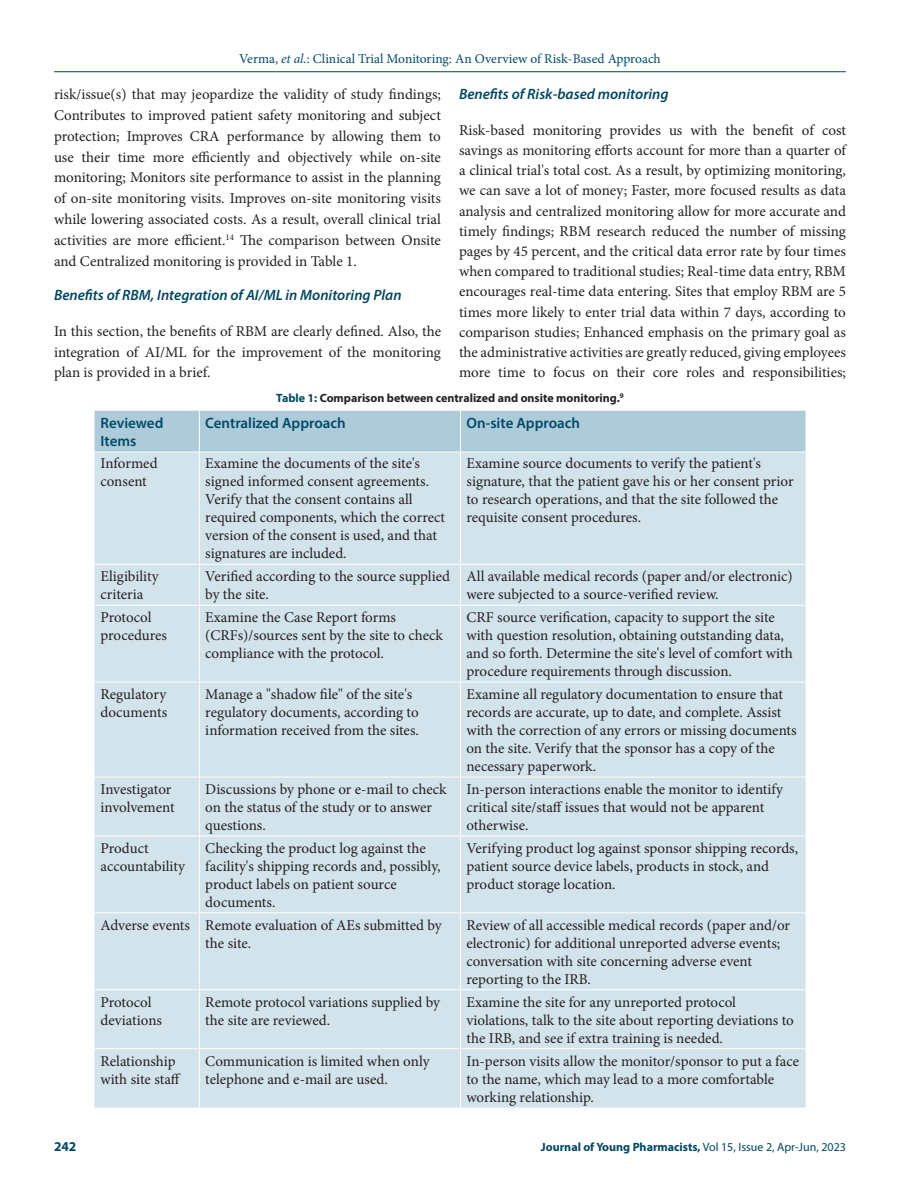
<style>
.page{position:relative;width:918px;height:1188px;background:#fff}
.page>*{position:absolute;margin:0;border:0;box-sizing:border-box;transform-origin:0 0}
.Table_Body{font:15px/18px "Minion Pro";color:#231f20}
.Body_text{font:15px/20.2px "Minion Pro";letter-spacing:-.005em;color:#231f20;text-align:justify}
.Heading_3{font:italic 600 15px "Myriad Pro";color:#004661}
.Table_Header{font:600 15px/18px "Myriad Pro";color:#004a67}
.t1{font:13.5px "Minion Pro";color:#004a67}
.t2{font:700 13.5px "Myriad Pro";color:#004a67}
.Table_Caption{font:700 12px "Myriad Pro";color:#231f20}
.t3{font:700 12px "Myriad Pro";color:#004661}
.s1{font-style:italic}
.s2{color:#004a67}
.s3{font-weight:400}
</style>
<div class="page">
<hr style="left:54px;top:71px;width:792px;height:1px;background:#004a67">
<div style="left:94px;top:411px;width:712px;height:41px;background:#adcbd9"></div>
<div style="left:94px;top:453px;width:712px;height:655px;background:#d2e3eb"></div>
<hr style="left:199px;top:411px;width:1px;height:41px;background:#fff">
<hr style="left:460px;top:411px;width:1px;height:41px;background:#fff">
<hr style="left:199px;top:452px;width:1px;height:112px;background:#fff">
<hr style="left:460px;top:452px;width:1px;height:112px;background:#fff">
<hr style="left:94px;top:564px;width:105px;height:1px;background:#fff">
<hr style="left:199px;top:564px;width:261px;height:1px;background:#fff">
<hr style="left:199px;top:565px;width:1px;height:40px;background:#fff">
<hr style="left:460px;top:564px;width:346px;height:1px;background:#fff">
<hr style="left:460px;top:565px;width:1px;height:40px;background:#fff">
<hr style="left:94px;top:605px;width:105px;height:1px;background:#fff">
<hr style="left:199px;top:605px;width:261px;height:1px;background:#fff">
<hr style="left:199px;top:605px;width:1px;height:77px;background:#fff">
<hr style="left:460px;top:605px;width:346px;height:1px;background:#fff">
<hr style="left:460px;top:605px;width:1px;height:77px;background:#fff">
<hr style="left:94px;top:682px;width:105px;height:1px;background:#fff">
<hr style="left:199px;top:682px;width:261px;height:1px;background:#fff">
<hr style="left:199px;top:682px;width:1px;height:95px;background:#fff">
<hr style="left:460px;top:682px;width:346px;height:1px;background:#fff">
<hr style="left:460px;top:682px;width:1px;height:95px;background:#fff">
<hr style="left:94px;top:777px;width:105px;height:1px;background:#fff">
<hr style="left:199px;top:777px;width:261px;height:1px;background:#fff">
<hr style="left:199px;top:777px;width:1px;height:59px;background:#fff">
<hr style="left:460px;top:777px;width:346px;height:1px;background:#fff">
<hr style="left:460px;top:777px;width:1px;height:59px;background:#fff">
<hr style="left:94px;top:836px;width:105px;height:1px;background:#fff">
<hr style="left:199px;top:836px;width:261px;height:1px;background:#fff">
<hr style="left:199px;top:836px;width:1px;height:77px;background:#fff">
<hr style="left:460px;top:836px;width:346px;height:1px;background:#fff">
<hr style="left:460px;top:836px;width:1px;height:77px;background:#fff">
<hr style="left:94px;top:913px;width:105px;height:1px;background:#fff">
<hr style="left:199px;top:913px;width:261px;height:1px;background:#fff">
<hr style="left:199px;top:913px;width:1px;height:77px;background:#fff">
<hr style="left:460px;top:913px;width:346px;height:1px;background:#fff">
<hr style="left:460px;top:913px;width:1px;height:77px;background:#fff">
<hr style="left:94px;top:990px;width:105px;height:1px;background:#fff">
<hr style="left:199px;top:990px;width:261px;height:1px;background:#fff">
<hr style="left:199px;top:990px;width:1px;height:58px;background:#fff">
<hr style="left:460px;top:990px;width:346px;height:1px;background:#fff">
<hr style="left:460px;top:990px;width:1px;height:58px;background:#fff">
<hr style="left:94px;top:1048px;width:105px;height:1px;background:#fff">
<hr style="left:199px;top:1048px;width:261px;height:1px;background:#fff">
<hr style="left:199px;top:1049px;width:1px;height:59px;background:#fff">
<hr style="left:460px;top:1048px;width:346px;height:1px;background:#fff">
<hr style="left:460px;top:1049px;width:1px;height:59px;background:#fff">
<p class="t1" style="left:239px;top:50px;width:423px">Verma, <span class="s1">et al.</span>: Clinical Trial Monitoring: An Overview of Risk-Based Approach</p>
<p class="Body_text" style="left:54px;top:84px;width:389px;line-height:20.9px">risk/issue(s) that may jeopardize the validity of study findings; Contributes to improved patient safety monitoring and subject protection; Improves CRA performance by allowing them to use their time more efficiently and objectively while on-site monitoring; Monitors site performance to assist in the planning of on-site monitoring visits. Improves on-site monitoring visits while lowering associated costs. As a result, overall clinical trial activities are more efficient.<sup>14</sup> The comparison between Onsite and Centralized monitoring is provided in Table 1.</p>
<p class="Heading_3" style="left:54px;top:285px;width:349px">Benefits of RBM, Integration of AI/ML in Monitoring Plan</p>
<p class="Body_text" style="left:54px;top:321px;width:389px;line-height:20.9px">In this section, the benefits of RBM are clearly defined. Also, the integration of AI/ML for the improvement of the monitoring plan is provided in a brief.</p>
<p class="Heading_3" style="left:459px;top:85px;width:211px">Benefits of Risk-based monitoring</p>
<p class="Body_text" style="left:459px;top:120px;width:389px">Risk-based monitoring provides us with the benefit of cost savings as monitoring efforts account for more than a quarter of a clinical trial's total cost. As a result, by optimizing monitoring, we can save a lot of money; Faster, more focused results as data analysis and centralized monitoring allow for more accurate and timely findings; RBM research reduced the number of missing pages by 45 percent, and the critical data error rate by four times when compared to traditional studies; Real-time data entry, RBM encourages real-time data entering. Sites that employ RBM are 5 times more likely to enter trial data within 7 days, according to comparison studies; Enhanced emphasis on the primary goal as the administrative activities are greatly reduced, giving employees more time to focus on their core roles and responsibilities;</p>
<p class="Table_Caption" style="left:276px;top:390px;width:349px"><span class="s2">Table 1:</span> Comparison between centralized and onsite monitoring.<sup>9</sup></p>
<p class="Table_Header" style="left:100px;top:414px;width:64px">Reviewed<br>Items</p>
<p class="Table_Header" style="left:205px;top:414px;width:142px">Centralized Approach</p>
<p class="Table_Header" style="left:466px;top:414px;width:115px">On-site Approach</p>
<p class="Table_Body" style="left:100px;top:455px;width:59px">Informed consent</p>
<p class="Table_Body" style="left:205px;top:455px;width:241px">Examine the documents of the site's signed informed consent agreements.<br>Verify that the consent contains all required components, which the correct version of the consent is used, and that signatures are included.</p>
<p class="Table_Body" style="left:466px;top:455px;width:329px">Examine source documents to verify the patient's signature, that the patient gave his or her consent prior to research operations, and that the site followed the requisite consent procedures.</p>
<p class="Table_Body" style="left:100px;top:568px;width:60px">Eligibility criteria</p>
<p class="Table_Body" style="left:205px;top:568px;width:246px">Verified according to the source supplied by the site.</p>
<p class="Table_Body" style="left:466px;top:568px;width:328px">All available medical records (paper and/or electronic) were subjected to a source-verified review.</p>
<p class="Table_Body" style="left:100px;top:608px;width:68px">Protocol procedures</p>
<p class="Table_Body" style="left:205px;top:608px;width:239px">Examine the Case Report forms (CRFs)/sources sent by the site to check compliance with the protocol.</p>
<p class="Table_Body" style="left:466px;top:608px;width:328px">CRF source verification, capacity to support the site with question resolution, obtaining outstanding data, and so forth. Determine the site's level of comfort with procedure requirements through discussion.</p>
<p class="Table_Body" style="left:100px;top:685px;width:68px">Regulatory documents</p>
<p class="Table_Body" style="left:205px;top:685px;width:215px">Manage a "shadow file" of the site's regulatory documents, according to information received from the sites.</p>
<p class="Table_Body" style="left:466px;top:685px;width:332px">Examine all regulatory documentation to ensure that records are accurate, up to date, and complete. Assist with the correction of any errors or missing documents on the site. Verify that the sponsor has a copy of the necessary paperwork.</p>
<p class="Table_Body" style="left:100px;top:780px;width:76px">Investigator involvement</p>
<p class="Table_Body" style="left:205px;top:780px;width:243px">Discussions by phone or e-mail to check on the status of the study or to answer questions.</p>
<p class="Table_Body" style="left:466px;top:780px;width:318px">In-person interactions enable the monitor to identify critical site/staff issues that would not be apparent otherwise.</p>
<p class="Table_Body" style="left:100px;top:839px;width:86px">Product accountability</p>
<p class="Table_Body" style="left:205px;top:839px;width:237px">Checking the product log against the facility's shipping records and, possibly, product labels on patient source documents.</p>
<p class="Table_Body" style="left:466px;top:839px;width:333px">Verifying product log against sponsor shipping records, patient source device labels, products in stock, and product storage location.</p>
<p class="Table_Body" style="left:100px;top:916px;width:91px">Adverse events</p>
<p class="Table_Body" style="left:205px;top:916px;width:238px">Remote evaluation of AEs submitted by the site.</p>
<p class="Table_Body" style="left:466px;top:916px;width:325px">Review of all accessible medical records (paper and/or electronic) for additional unreported adverse events; conversation with site concerning adverse event reporting to the IRB.</p>
<p class="Table_Body" style="left:100px;top:993px;width:63px">Protocol deviations</p>
<p class="Table_Body" style="left:205px;top:993px;width:236px">Remote protocol variations supplied by the site are reviewed.</p>
<p class="Table_Body" style="left:466px;top:993px;width:329px">Examine the site for any unreported protocol violations, talk to the site about reporting deviations to the IRB, and see if extra training is needed.</p>
<p class="Table_Body" style="left:100px;top:1052px;width:82px">Relationship with site staff</p>
<p class="Table_Body" style="left:205px;top:1052px;width:226px">Communication is limited when only telephone and e-mail are used.</p>
<p class="Table_Body" style="left:466px;top:1052px;width:334px">In-person visits allow the monitor/sponsor to put a face to the name, which may lead to a more comfortable working relationship.</p>
<p class="t2" style="left:54px;top:1137px;width:24px">242</p>
<p class="t3" style="left:541px;top:1139px;width:307px">Journal of Young Pharmacists, <span class="s3">Vol 15, Issue 2, Apr-Jun, 2023</span></p>
</div>
